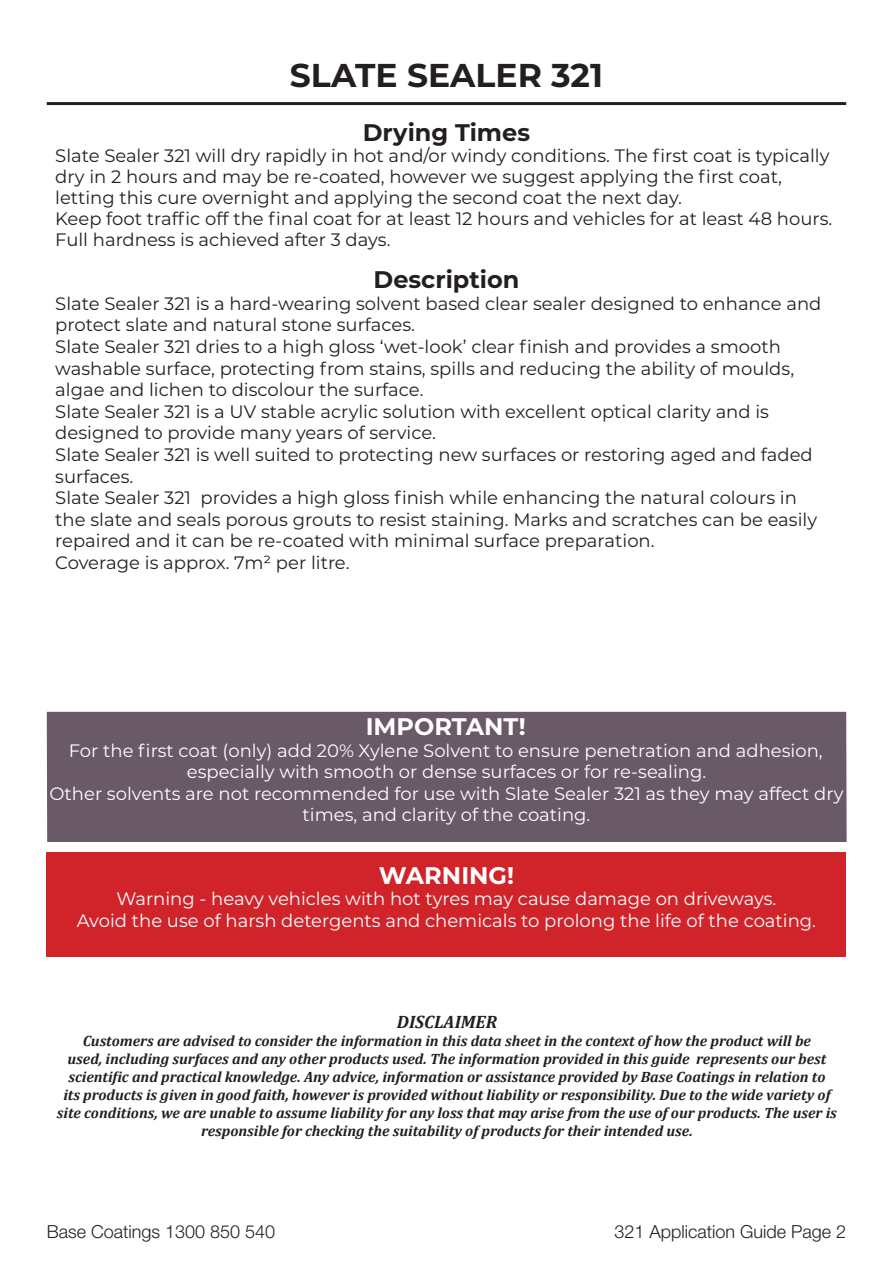
<style>
.page{position:relative;width:893px;height:1263px;background:#fff}
.page>*{position:absolute;margin:0;border:0;box-sizing:border-box;transform-origin:0 0}
.t1{font:700 33px "Montserrat";color:#231f20}
.t2{font:700 24px "Montserrat";color:#231f20}
.t3{font:700 24px "Montserrat";color:#fff}
.t4{font:18px/21.6px "Montserrat";color:#231f20}
.t5{font:18px/21.6px "Montserrat";color:#fff;text-align:center}
.t6{font:300 18px "Helvetica Neue LT Std";color:#231f20}
.t7{font:italic 700 18px "Cambria";color:#231f20}
.t8{font:italic 700 15px/18px "Cambria";color:#231f20;text-align:center}
</style>
<div class="page">
<div style="left:47px;top:852px;width:799px;height:105px;background:#d1232a"></div>
<hr style="left:47px;top:102px;width:799px;height:3px;background:#231f20">
<div style="left:47px;top:712px;width:800px;height:130px;background:#6a5967"></div>
<p class="t1" style="left:290px;top:52px;width:315px">SLATE SEALER 321</p>
<p class="t2" style="left:363px;top:115px;width:169px">Drying Times</p>
<p class="t4" style="left:55px;top:145px;width:776px;line-height:21px">Slate Sealer 321 will dry rapidly in hot and/or windy conditions. The first coat is typically dry in 2 hours and may be re-coated, however we suggest applying the first coat, letting this cure overnight and applying the second coat the next day.</p>
<p class="t4" style="left:55px;top:208px;width:778px;line-height:21px">Keep foot traffic off the final coat for at least 12 hours and vehicles for at least 48 hours.<br>Full hardness is achieved after 3 days.</p>
<p class="t2" style="left:374px;top:262px;width:147px">Description</p>
<p class="t4" style="left:55px;top:292px;width:768px">Slate Sealer 321 is a hard-wearing solvent based clear sealer designed to enhance and protect slate and natural stone surfaces.</p>
<p class="t4" style="left:55px;top:335px;width:740px">Slate Sealer 321 dries to a high gloss ‘wet-look’ clear finish and provides a smooth washable surface, protecting from stains, spills and reducing the ability of moulds, algae and lichen to discolour the surface.</p>
<p class="t4" style="left:55px;top:400px;width:715px">Slate Sealer 321 is a UV stable acrylic solution with excellent optical clarity and is designed to provide many years of service.</p>
<p class="t4" style="left:55px;top:443px;width:759px">Slate Sealer 321 is well suited to protecting new surfaces or restoring aged and faded surfaces.</p>
<p class="t4" style="left:55px;top:486px;width:763px">Slate Sealer 321 provides a high gloss finish while enhancing the natural colours in the slate and seals porous grouts to resist staining. Marks and scratches can be easily repaired and it can be re-coated with minimal surface preparation.</p>
<p class="t4" style="left:55px;top:551px;width:296px">Coverage is approx. 7m² per litre.</p>
<p class="t3" style="left:366px;top:709px;width:162px">IMPORTANT!</p>
<p class="t5" style="left:69px;top:739px;width:755px">For the first coat (only) add 20% Xylene Solvent to ensure penetration and adhesion,</p>
<p class="t5" style="left:187px;top:760px;width:521px">especially with smooth or dense surfaces or for re-sealing.</p>
<p class="t5" style="left:49px;top:782px;width:796px">Other solvents are not recommended for use with Slate Sealer 321 as they may affect dry times, and clarity of the coating.</p>
<p class="t3" style="left:379px;top:858px;width:137px">WARNING!</p>
<p class="t5" style="left:117px;top:887px;width:661px">Warning - heavy vehicles with hot tyres may cause damage on driveways.</p>
<p class="t5" style="left:77px;top:909px;width:741px">Avoid the use of harsh detergents and chemicals to prolong the life of the coating.</p>
<p class="t7" style="left:397px;top:1009px;width:102px">DISCLAIMER</p>
<p class="t8" style="left:57px;top:1032px;width:781px">Customers are advised to consider the information in this data sheet in the context of how the product will be<br>used, including surfaces and any other products used. The information provided in this guide represents our best scientific and practical knowledge. Any advice, information or assistance provided by Base Coatings in relation to<br>its products is given in good faith, however is provided without liability or responsibility. Due to the wide variety of site conditions, we are unable to assume liability for any loss that may arise from the use of our products. The user is responsible for checking the suitability of products for their intended use.</p>
<p class="t6" style="left:47px;top:1220px;width:230px">Base Coatings 1300 850 540</p>
<p class="t6" style="left:614px;top:1220px;width:233px">321 Application Guide Page 2</p>
</div>
